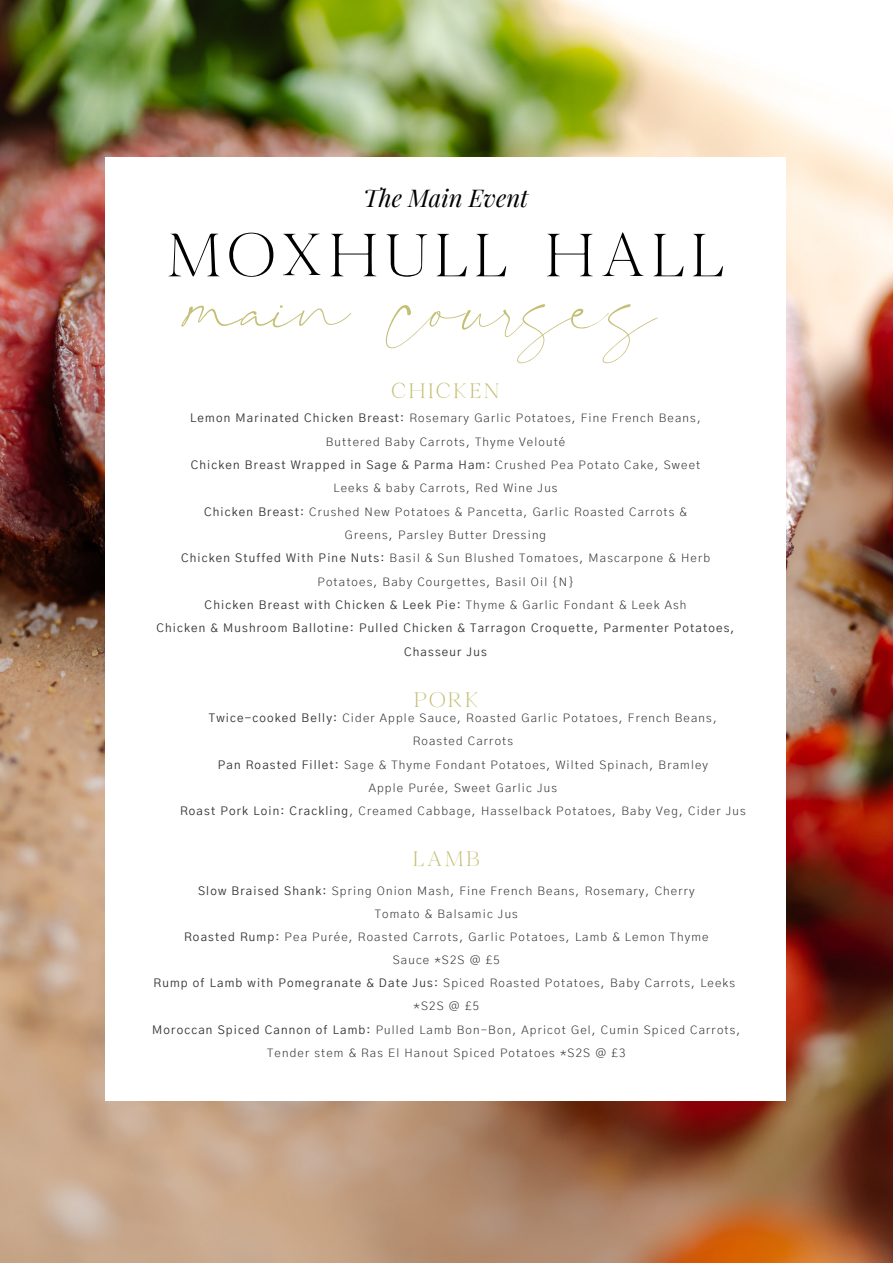
<style>
.page{position:relative;width:893px;height:1264px;background:#fff}
.page>*{position:absolute;margin:0;border:0;box-sizing:border-box;transform-origin:0 0}
.t1{font:italic 104.85px "Sanrossi Script";color:#c4bf74}
.t2{font:italic 24px "Playfair Display";color:#000}
.t3{font:21.15px "Sonata Serif";letter-spacing:.17em;color:#c4bf74}
.t4{font:300 11.7px/23.2px "Gothic A1";letter-spacing:.1em;color:#333;text-align:center}
.s1{font-weight:400}
</style>
<div class="page">
<img style="left:0;top:0;width:892px;height:1262px">
<div style="left:105px;top:157px;width:680px;height:944px;background:#fff"></div>
<svg style="left:169px;top:233px;width:50px;height:43px"></svg>
<svg style="left:229px;top:233px;width:44px;height:44px"></svg>
<svg style="left:283px;top:234px;width:38px;height:41px"></svg>
<svg style="left:331px;top:234px;width:45px;height:42px"></svg>
<svg style="left:386px;top:234px;width:41px;height:43px"></svg>
<svg style="left:437px;top:234px;width:30px;height:42px"></svg>
<svg style="left:476px;top:234px;width:30px;height:42px"></svg>
<svg style="left:547px;top:234px;width:46px;height:42px"></svg>
<svg style="left:602px;top:232px;width:42px;height:44px"></svg>
<svg style="left:653px;top:234px;width:30px;height:42px"></svg>
<svg style="left:693px;top:234px;width:30px;height:42px"></svg>
<h2 class="t2" style="left:363px;top:181px;width:167px">The Main Event</h2>
<h1 class="t1" style="left:188px;top:234px;width:470px">main courses</h1>
<h3 class="t3" style="left:392px;top:378px;width:108px">CHICKEN</h3>
<p class="t4" style="left:156px;top:407px;width:579px"><span class="s1">Lemon Marinated Chicken Breast:</span> Rosemary Garlic Potatoes, Fine French Beans,<br>Buttered Baby Carrots, Thyme Velouté<br><span class="s1">Chicken Breast Wrapped in Sage &amp; Parma Ham:</span> Crushed Pea Potato Cake, Sweet<br>Leeks &amp; baby Carrots, Red Wine Jus<br><span class="s1">Chicken Breast:</span> Crushed New Potatoes &amp; Pancetta, Garlic Roasted Carrots &amp;<br>Greens, Parsley Butter Dressing<br><span class="s1">Chicken Stuffed With Pine Nuts:</span> Basil &amp; Sun Blushed Tomatoes, Mascarpone &amp; Herb Potatoes, Baby Courgettes, Basil Oil {N}<br><span class="s1">Chicken Breast with Chicken &amp; Leek Pie:</span> Thyme &amp; Garlic Fondant &amp; Leek Ash<br><span class="s1">Chicken &amp; Mushroom Ballotine: Pulled Chicken &amp; Tarragon Croquette, Parmenter Potatoes, Chasseur Jus</span></p>
<h3 class="t3" style="left:414px;top:687px;width:65px">PORK</h3>
<p class="t4" style="left:180px;top:707px;width:567px"><span class="s1">Twice-cooked Belly:</span> Cider Apple Sauce, Roasted Garlic Potatoes, French Beans,<br>Roasted Carrots<br><span class="s1">Pan Roasted Fillet:</span> Sage &amp; Thyme Fondant Potatoes, Wilted Spinach, Bramley<br>Apple Purée, Sweet Garlic Jus<br><span class="s1">Roast Pork Loin: Crackling</span>, Creamed Cabbage, Hasselback Potatoes, Baby Veg, Cider Jus</p>
<h3 class="t3" style="left:413px;top:846px;width:67px">LAMB</h3>
<p class="t4" style="left:152px;top:879px;width:589px"><span class="s1">Slow Braised Shank:</span> Spring Onion Mash, Fine French Beans, Rosemary, Cherry<br>Tomato &amp; Balsamic Jus<br><span class="s1">Roasted Rump:</span> Pea Purée, Roasted Carrots, Garlic Potatoes, Lamb &amp; Lemon Thyme<br>Sauce *S2S @ £5<br><span class="s1">Rump of Lamb with Pomegranate &amp; Date Jus:</span> Spiced Roasted Potatoes, Baby Carrots, Leeks *S2S @ £5<br><span class="s1">Moroccan Spiced Cannon of Lamb:</span> Pulled Lamb Bon-Bon, Apricot Gel, Cumin Spiced Carrots, Tender stem &amp; Ras El Hanout Spiced Potatoes *S2S @ £3</p>
</div>
